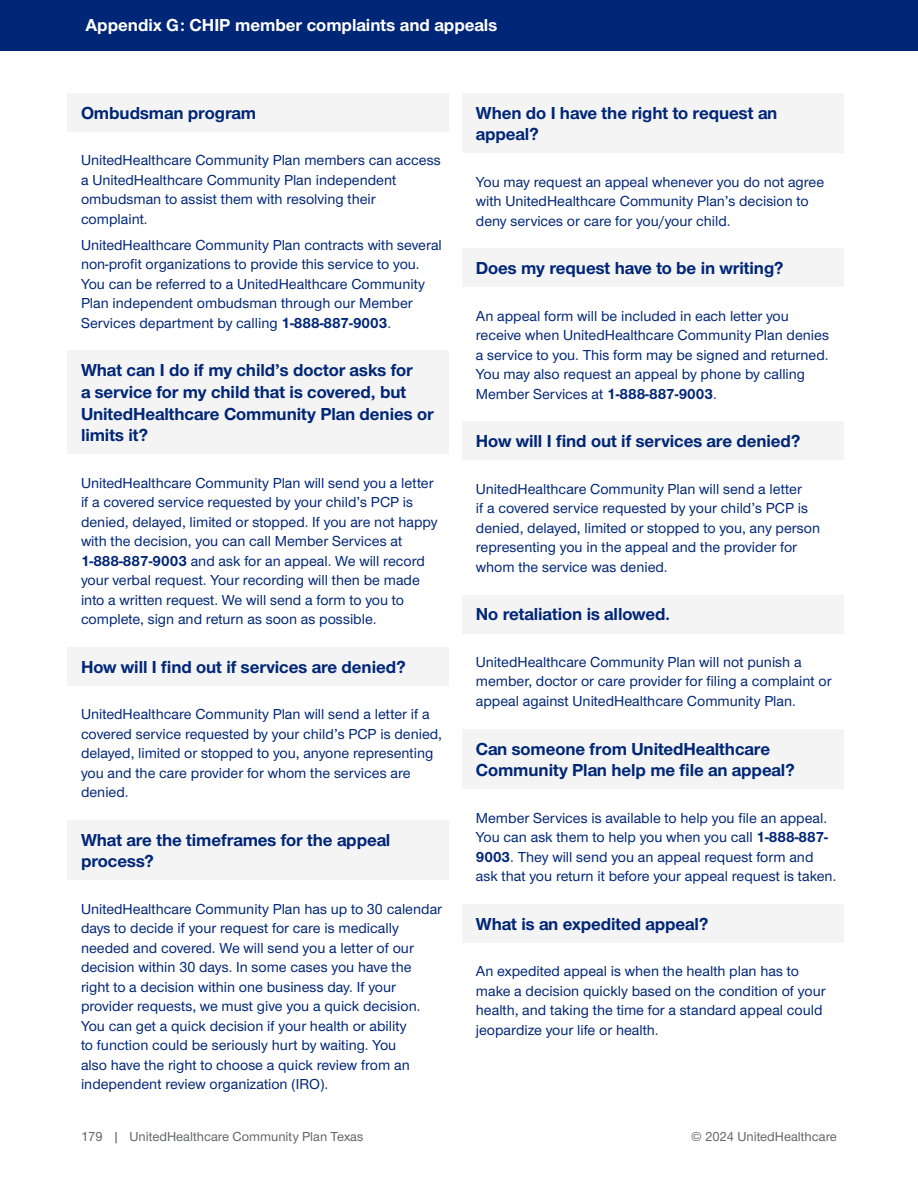
<style>
.page{position:relative;width:918px;height:1188px;background:#fff}
.page>*{position:absolute;margin:0;border:0;box-sizing:border-box;transform-origin:0 0}
.BLUE_SUBHEAD_NEW{font:700 18px/21.6px "UHC Sans";letter-spacing:-.005em;color:#002677}
.t1{font:700 18px "UHC Sans";color:#fff}
.BODY{font:500 15px/19.5px "UHC Sans";color:#002677}
.t2{font:13.5px "UHC Sans";color:#636466}
.s1{font-weight:700}
</style>
<div class="page">
<div style="left:0;top:0;width:918px;height:51px;background:#002677"></div>
<div style="left:68px;top:93px;width:381px;height:38px;background:#f4f4f4"></div>
<div style="left:68px;top:351px;width:381px;height:103px;background:#f4f4f4"></div>
<div style="left:68px;top:647px;width:381px;height:39px;background:#f4f4f4"></div>
<div style="left:68px;top:820px;width:381px;height:60px;background:#f4f4f4"></div>
<div style="left:462px;top:93px;width:382px;height:60px;background:#f4f4f4"></div>
<div style="left:462px;top:249px;width:382px;height:38px;background:#f4f4f4"></div>
<div style="left:462px;top:422px;width:382px;height:38px;background:#f4f4f4"></div>
<div style="left:462px;top:595px;width:382px;height:38px;background:#f4f4f4"></div>
<div style="left:462px;top:729px;width:382px;height:60px;background:#f4f4f4"></div>
<div style="left:462px;top:904px;width:382px;height:38px;background:#f4f4f4"></div>
<p class="t1" style="left:86px;top:13px;width:413px">Appendix G: CHIP member complaints and appeals</p>
<p class="BLUE_SUBHEAD_NEW" style="left:81px;top:101px;width:177px">Ombudsman program</p>
<p class="BODY" style="left:81px;top:150px;width:361px">UnitedHealthcare Community Plan members can access a UnitedHealthcare Community Plan independent ombudsman to assist them with resolving their complaint.</p>
<p class="BODY" style="left:81px;top:234px;width:362px">UnitedHealthcare Community Plan contracts with several non-profit organizations to provide this service to you.<br>You can be referred to a UnitedHealthcare Community Plan independent ombudsman through our Member Services department by calling <span class="s1">1-888-887-9003</span>.</p>
<p class="BLUE_SUBHEAD_NEW" style="left:81px;top:359px;width:354px">What can I do if my child’s doctor asks for<br>a service for my child that is covered, but UnitedHealthcare Community Plan denies or limits it?</p>
<p class="BODY" style="left:81px;top:472px;width:358px">UnitedHealthcare Community Plan will send you a letter if a covered service requested by your child’s PCP is denied, delayed, limited or stopped. If you are not happy with the decision, you can call Member Services at <span class="s1">1-888-887-9003</span> and ask for an appeal. We will record your verbal request. Your recording will then be made into a written request. We will send a form to you to complete, sign and return as soon as possible.</p>
<p class="BLUE_SUBHEAD_NEW" style="left:81px;top:655px;width:326px">How will I find out if services are denied?</p>
<p class="BODY" style="left:81px;top:704px;width:363px">UnitedHealthcare Community Plan will send a letter if a covered service requested by your child’s PCP is denied, delayed, limited or stopped to you, anyone representing you and the care provider for whom the services are denied.</p>
<p class="BLUE_SUBHEAD_NEW" style="left:81px;top:828px;width:311px">What are the timeframes for the appeal process?</p>
<p class="BODY" style="left:81px;top:899px;width:363px">UnitedHealthcare Community Plan has up to 30 calendar days to decide if your request for care is medically needed and covered. We will send you a letter of our decision within 30 days. In some cases you have the right to a decision within one business day. If your provider requests, we must give you a quick decision.<br>You can get a quick decision if your health or ability<br>to function could be seriously hurt by waiting. You<br>also have the right to choose a quick review from an independent review organization (IRO).</p>
<p class="BLUE_SUBHEAD_NEW" style="left:476px;top:101px;width:303px">When do I have the right to request an appeal?</p>
<p class="BODY" style="left:476px;top:171px;width:350px">You may request an appeal whenever you do not agree with UnitedHealthcare Community Plan’s decision to deny services or care for you/your child.</p>
<p class="BLUE_SUBHEAD_NEW" style="left:476px;top:257px;width:309px">Does my request have to be in writing?</p>
<p class="BODY" style="left:476px;top:305px;width:355px">An appeal form will be included in each letter you receive when UnitedHealthcare Community Plan denies a service to you. This form may be signed and returned.<br>You may also request an appeal by phone by calling Member Services at <span class="s1">1-888-887-9003</span>.</p>
<p class="BLUE_SUBHEAD_NEW" style="left:476px;top:430px;width:326px">How will I find out if services are denied?</p>
<p class="BODY" style="left:476px;top:478px;width:346px">UnitedHealthcare Community Plan will send a letter<br>if a covered service requested by your child’s PCP is denied, delayed, limited or stopped to you, any person representing you in the appeal and the provider for whom the service was denied.</p>
<p class="BLUE_SUBHEAD_NEW" style="left:476px;top:603px;width:196px">No retaliation is allowed.</p>
<p class="BODY" style="left:476px;top:652px;width:357px">UnitedHealthcare Community Plan will not punish a member, doctor or care provider for filing a complaint or appeal against UnitedHealthcare Community Plan.</p>
<p class="BLUE_SUBHEAD_NEW" style="left:476px;top:737px;width:321px">Can someone from UnitedHealthcare<br>Community Plan help me file an appeal?</p>
<p class="BODY" style="left:476px;top:807px;width:362px">Member Services is available to help you file an appeal.<br>You can ask them to help you when you call <span class="s1">1-888-887- 9003</span>. They will send you an appeal request form and ask that you return it before your appeal request is taken.</p>
<p class="BLUE_SUBHEAD_NEW" style="left:476px;top:912px;width:234px">What is an expedited appeal?</p>
<p class="BODY" style="left:476px;top:961px;width:351px">An expedited appeal is when the health plan has to make a decision quickly based on the condition of your health, and taking the time for a standard appeal could jeopardize your life or health.</p>
<p class="t2" style="left:81px;top:1128px;width:284px">179 | UnitedHealthcare Community Plan Texas</p>
<p class="t2" style="left:691px;top:1128px;width:147px">© 2024 UnitedHealthcare</p>
</div>
